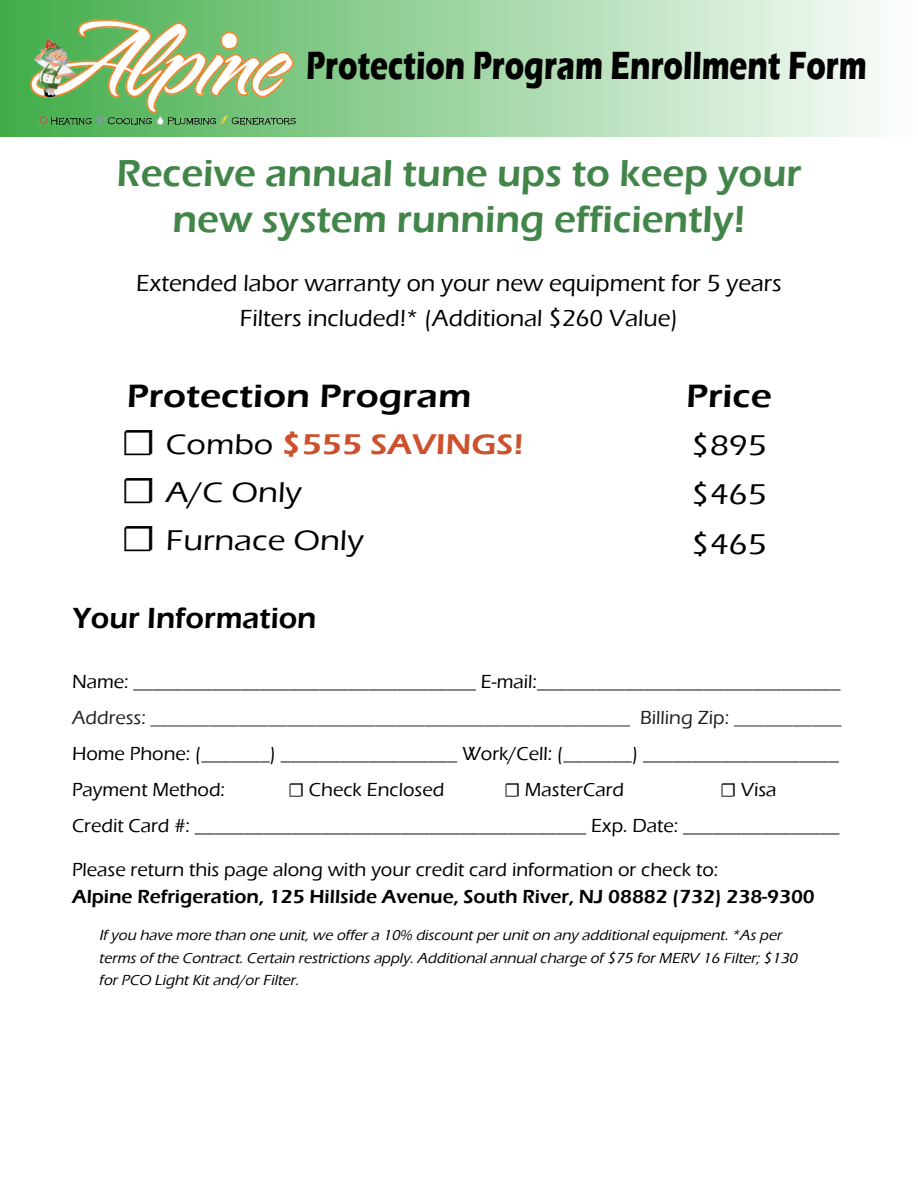
<style>
.page{position:relative;width:918px;height:1188px;background:#fff}
.page>*{position:absolute;margin:0;border:0;box-sizing:border-box;transform-origin:0 0}
.t1{font:700 40.5px "Eras ITC";color:#000;scale:.74 1}
.t2{font:600 38.55px/46.3px "Eras ITC";color:#418549;text-align:center}
.t3{font:600 33.15px "Eras ITC";color:#000;scale:1.12 1}
.t4{font:600 30px "Eras ITC";color:#000}
.t5{font:500 29.4px/48px "Eras ITC";color:#000;scale:1.12 1}
.t6{font:500 24px/34.5px "Eras ITC";color:#000;text-align:center}
.t7{font:500 19.5px/36px "Eras ITC";color:#000}
.t8{font:500 19.5px "Eras ITC";color:#231f20}
.t9{font:600 19.5px "Eras ITC";color:#000}
.t10{font:italic 500 15px/22.5px "Eras ITC";color:#000}
.s1{font-family:"Minion Pro";font-weight:400;font-size:36.9px}
.s2{font-weight:600;color:#cd512c}
.s3{font-family:"Minion Pro";font-weight:400}
</style>
<div class="page">
<div style="left:0;top:0;width:918px;height:137px;background:linear-gradient(to right,#40ac48,#fdfefd)"></div>
<img style="left:31px;top:20px;width:264px;height:107px">
<h1 class="t1" style="left:306px;top:42px;width:759px">Protection Program Enrollment Form</h1>
<h2 class="t2" style="left:117px;top:150px;width:686px">Receive annual tune ups to keep your new system running efficiently!</h2>
<p class="t6" style="left:136px;top:266px;width:647px">Extended labor warranty on your new equipment for 5 years<br>Filters included!* (Additional $260 Value)</p>
<h3 class="t3" style="left:127px;top:378px;width:309px">Protection Program</h3>
<h3 class="t3" style="left:686px;top:378px;width:78px">Price</h3>
<h3 class="t5" style="left:121px;top:421px;width:361px"><span class="s1">☐</span> Combo <span class="s2">$555 SAVINGS! </span><span class="s1">☐</span> A/C Only<br><span class="s1">☐</span> Furnace Only</h3>
<h3 class="t5" style="left:691px;top:421px;width:69px;line-height:49.5px;text-align:justify">$895 $465 $465</h3>
<h3 class="t4" style="left:73px;top:601px;width:245px">Your Information</h3>
<p class="t7" style="left:72px;top:664px;width:770px">Name: ___________________________________ E-mail:_______________________________</p>
<p class="t8" style="left:72px;top:707px;width:771px">Address: _________________________________________________ Billing Zip: ___________</p>
<p class="t7" style="left:72px;top:736px;width:768px">Home Phone: (_______) __________________ Work/Cell: (_______) ____________________<br>Payment Method:</p>
<p class="t7" style="left:288px;top:772px;width:158px"><span class="s3">☐</span> Check Enclosed</p>
<p class="t7" style="left:504px;top:772px;width:122px"><span class="s3">☐</span> MasterCard</p>
<p class="t7" style="left:72px;top:772px;width:769px;text-indent:648px"><span class="s3">☐</span> Visa<br>Credit Card #: ________________________________________ Exp. Date: ________________</p>
<p class="t7" style="left:72px;top:852px;width:648px">Please return this page along with your credit card information or check to:</p>
<p class="t9" style="left:72px;top:885px;width:744px">Alpine Refrigeration, 125 Hillside Avenue, South River, NJ 08882 (732) 238-9300</p>
<p class="t10" style="left:99px;top:924px;width:703px">If you have more than one unit,we offera 10% discountperuniton any additionalequipment.*As per terms of the Contract.Certain restrictions apply.Additionalannualcharge of $75 forMERV 16 Filter;$130 forPCO LightKitand/orFilter.</p>
</div>
